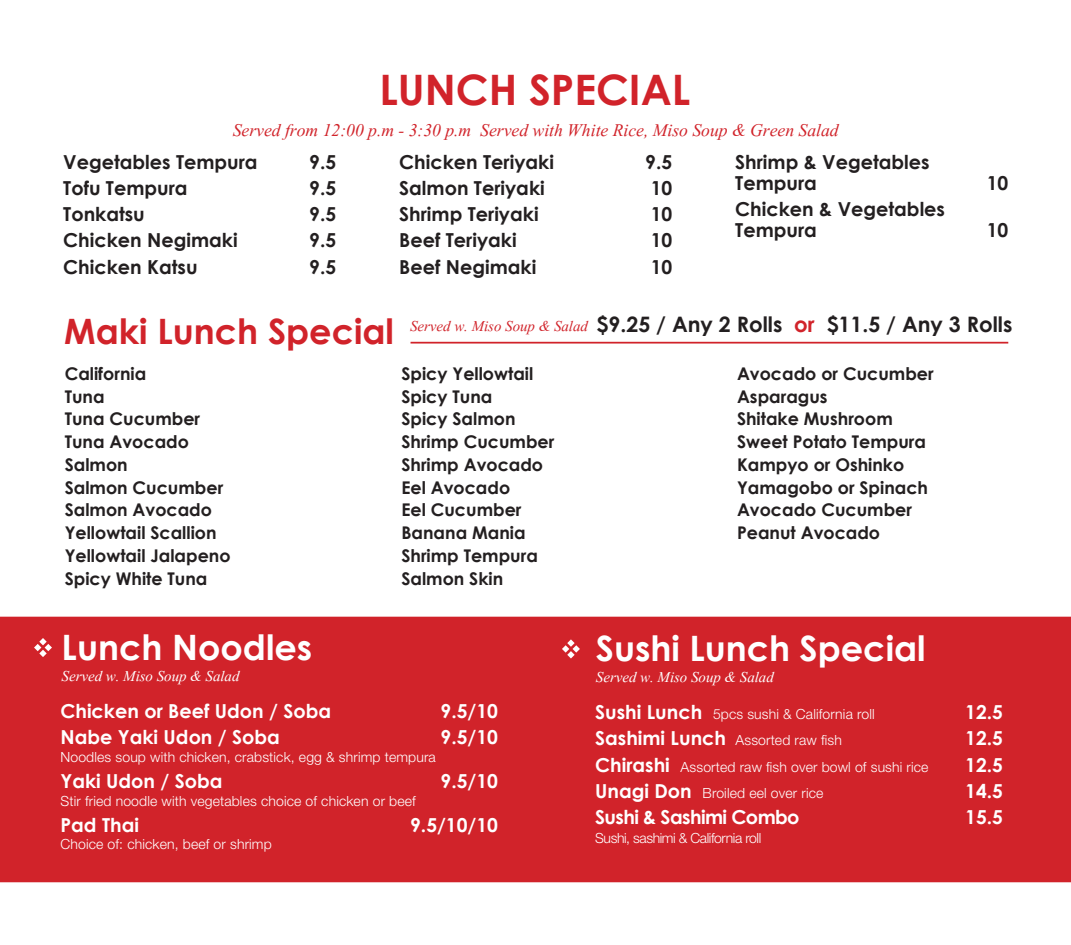
<style>
.page{position:relative;width:1071px;height:945px;background:#fff}
.page>*{position:absolute;margin:0;border:0;box-sizing:border-box;transform-origin:0 0}
.t1{font:700 42px "Century Gothic";color:#d1232a}
.t2{font:700 35px "Century Gothic";color:#fff}
.t3{font:700 35px "Century Gothic";color:#d1232a}
.t4{font:italic 22.75px "Kokila";color:#d1232a}
.t5{font:700 21.35px "Century Gothic";color:#231f20}
.t6{font:700 19.25px "Century Gothic";color:#231f20}
.t7{font:700 19.25px "Century Gothic";color:#fff}
.t8{font:italic 19.25px "Kokila";color:#fff}
.t9{font:700 19.25px "Century Gothic";letter-spacing:-.03em;color:#fff}
.t10{font:700 17.5px "Century Gothic";color:#231f20}
.t11{font:300 14px "Helvetica Neue LT Pro";letter-spacing:.01em;color:#fff}
.t12{font:300 14px "Helvetica Neue LT Pro";letter-spacing:-.03em;color:#fff}
.s1{font-family:"Kokila";font-weight:400;font-style:italic;font-size:19.25px;color:#d1232a}
.s2{color:#d1232a}
.s3{font-family:"Century Gothic";font-weight:700;font-size:19.25px}
</style>
<div class="page">
<hr style="left:411px;top:342px;width:597px;height:2px;background:#d1232a">
<div style="left:0;top:617px;width:1071px;height:265px;background:#d1232a"></div>
<svg style="left:562px;top:639px;width:18px;height:20px"></svg>
<svg style="left:34px;top:638px;width:18px;height:19px"></svg>
<p class="t1" style="left:380px;top:58px;width:312px">LUNCH SPECIAL</p>
<p class="t4" style="left:233px;top:119px;width:607px">Served from 12:00 p.m - 3:30 p.m Served with White Rice, Miso Soup &amp; Green Salad</p>
<p class="t6" style="left:63px;top:147px;width:196px">Vegetables Tempura</p>
<p class="t6" style="left:309px;top:147px;width:28px">9.5</p>
<p class="t6" style="left:63px;top:173px;width:126px">Tofu Tempura</p>
<p class="t6" style="left:309px;top:173px;width:28px">9.5</p>
<p class="t6" style="left:63px;top:200px;width:83px">Tonkatsu</p>
<p class="t6" style="left:309px;top:200px;width:28px">9.5</p>
<p class="t6" style="left:63px;top:226px;width:176px">Chicken Negimaki</p>
<p class="t6" style="left:309px;top:226px;width:28px">9.5</p>
<p class="t6" style="left:63px;top:252px;width:136px">Chicken Katsu</p>
<p class="t6" style="left:309px;top:252px;width:28px">9.5</p>
<p class="t6" style="left:399px;top:147px;width:156px">Chicken Teriyaki</p>
<p class="t6" style="left:645px;top:147px;width:28px">9.5</p>
<p class="t6" style="left:399px;top:173px;width:147px">Salmon Teriyaki</p>
<p class="t6" style="left:651px;top:173px;width:23px">10</p>
<p class="t6" style="left:399px;top:200px;width:141px">Shrimp Teriyaki</p>
<p class="t6" style="left:651px;top:200px;width:23px">10</p>
<p class="t6" style="left:399px;top:226px;width:119px">Beef Teriyaki</p>
<p class="t6" style="left:651px;top:226px;width:23px">10</p>
<p class="t6" style="left:399px;top:252px;width:139px">Beef Negimaki</p>
<p class="t6" style="left:651px;top:252px;width:23px">10</p>
<p class="t6" style="left:735px;top:147px;width:196px">Shrimp &amp; Vegetables</p>
<p class="t6" style="left:735px;top:168px;width:83px">Tempura</p>
<p class="t6" style="left:987px;top:168px;width:23px">10</p>
<p class="t6" style="left:735px;top:194px;width:211px">Chicken &amp; Vegetables</p>
<p class="t6" style="left:735px;top:215px;width:83px">Tempura</p>
<p class="t6" style="left:987px;top:215px;width:23px">10</p>
<p class="t3" style="left:64px;top:304px;width:331px">Maki Lunch Special</p>
<p class="t10" style="left:65px;top:360px;width:83px">California</p>
<p class="t10" style="left:65px;top:383px;width:41px">Tuna</p>
<p class="t10" style="left:65px;top:406px;width:137px">Tuna Cucumber</p>
<p class="t10" style="left:65px;top:429px;width:126px">Tuna Avocado</p>
<p class="t10" style="left:65px;top:451px;width:64px">Salmon</p>
<p class="t10" style="left:65px;top:474px;width:160px">Salmon Cucumber</p>
<p class="t10" style="left:65px;top:497px;width:149px">Salmon Avocado</p>
<p class="t10" style="left:65px;top:520px;width:153px">Yellowtail Scallion</p>
<p class="t10" style="left:65px;top:542px;width:167px">Yellowtail Jalapeno</p>
<p class="t10" style="left:65px;top:565px;width:144px">Spicy White Tuna</p>
<p class="t5" style="left:410px;top:308px;width:604px"><span class="s1">Served w. Miso Soup &amp; Salad</span> $9.25 / Any 2 Rolls <span class="s2">or</span> $11.5 / Any 3 Rolls</p>
<p class="t10" style="left:401px;top:360px;width:133px">Spicy Yellowtail</p>
<p class="t10" style="left:401px;top:383px;width:92px">Spicy Tuna</p>
<p class="t10" style="left:401px;top:406px;width:116px">Spicy Salmon</p>
<p class="t10" style="left:401px;top:429px;width:154px">Shrimp Cucumber</p>
<p class="t10" style="left:401px;top:451px;width:143px">Shrimp Avocado</p>
<p class="t10" style="left:401px;top:474px;width:110px">Eel Avocado</p>
<p class="t10" style="left:401px;top:497px;width:122px">Eel Cucumber</p>
<p class="t10" style="left:401px;top:520px;width:126px">Banana Mania</p>
<p class="t10" style="left:401px;top:542px;width:138px">Shrimp Tempura</p>
<p class="t10" style="left:401px;top:565px;width:103px">Salmon Skin</p>
<p class="t10" style="left:737px;top:360px;width:198px">Avocado or Cucumber</p>
<p class="t10" style="left:737px;top:383px;width:92px">Asparagus</p>
<p class="t10" style="left:737px;top:406px;width:157px">Shitake Mushroom</p>
<p class="t10" style="left:737px;top:429px;width:190px">Sweet Potato Tempura</p>
<p class="t10" style="left:737px;top:451px;width:169px">Kampyo or Oshinko</p>
<p class="t10" style="left:737px;top:474px;width:193px">Yamagobo or Spinach</p>
<p class="t10" style="left:737px;top:497px;width:177px">Avocado Cucumber</p>
<p class="t10" style="left:737px;top:520px;width:145px">Peanut Avocado</p>
<p class="t2" style="left:62px;top:620px;width:252px">Lunch Noodles</p>
<p class="t2" style="left:596px;top:622px;width:331px">Sushi Lunch Special</p>
<p class="t8" style="left:62px;top:666px;width:179px">Served w. Miso Soup &amp; Salad</p>
<p class="t7" style="left:60px;top:696px;width:272px">Chicken or Beef Udon / Soba</p>
<p class="t7" style="left:441px;top:696px;width:59px">9.5/10</p>
<p class="t7" style="left:60px;top:723px;width:221px">Nabe Yaki Udon / Soba</p>
<p class="t7" style="left:441px;top:723px;width:59px">9.5/10</p>
<p class="t11" style="left:60px;top:748px;width:377px">Noodles soup with chicken, crabstick, egg &amp; shrimp tempura</p>
<p class="t7" style="left:60px;top:766px;width:164px">Yaki Udon / Soba</p>
<p class="t7" style="left:441px;top:766px;width:59px">9.5/10</p>
<p class="t11" style="left:60px;top:792px;width:357px">Stir fried noodle with vegetables choice of chicken or beef</p>
<p class="t7" style="left:60px;top:810px;width:80px">Pad Thai</p>
<p class="t7" style="left:410px;top:810px;width:89px">9.5/10/10</p>
<p class="t11" style="left:60px;top:836px;width:213px">Choice of: chicken, beef or shrimp</p>
<p class="t8" style="left:596px;top:668px;width:179px">Served w. Miso Soup &amp; Salad</p>
<p class="t11" style="left:595px;top:706px;width:281px"><span class="s3">Sushi Lunch</span> 5pcs sushi &amp; California roll</p>
<p class="t7" style="left:965px;top:698px;width:39px">12.5</p>
<p class="t11" style="left:595px;top:732px;width:248px"><span class="s3">Sashimi Lunch</span> Assorted raw fish</p>
<p class="t7" style="left:965px;top:724px;width:39px">12.5</p>
<p class="t11" style="left:595px;top:758px;width:335px"><span class="s3">Chirashi</span> Assorted raw fish over bowl of sushi rice</p>
<p class="t7" style="left:965px;top:750px;width:39px">12.5</p>
<p class="t11" style="left:595px;top:784px;width:230px"><span class="s3">Unagi Don</span> Broiled eel over rice</p>
<p class="t7" style="left:965px;top:776px;width:39px">14.5</p>
<p class="t9" style="left:595px;top:803px;width:206px">Sushi &amp; Sashimi Combo</p>
<p class="t7" style="left:965px;top:803px;width:39px">15.5</p>
<p class="t12" style="left:595px;top:830px;width:168px">Sushi, sashimi &amp; California roll</p>
</div>
